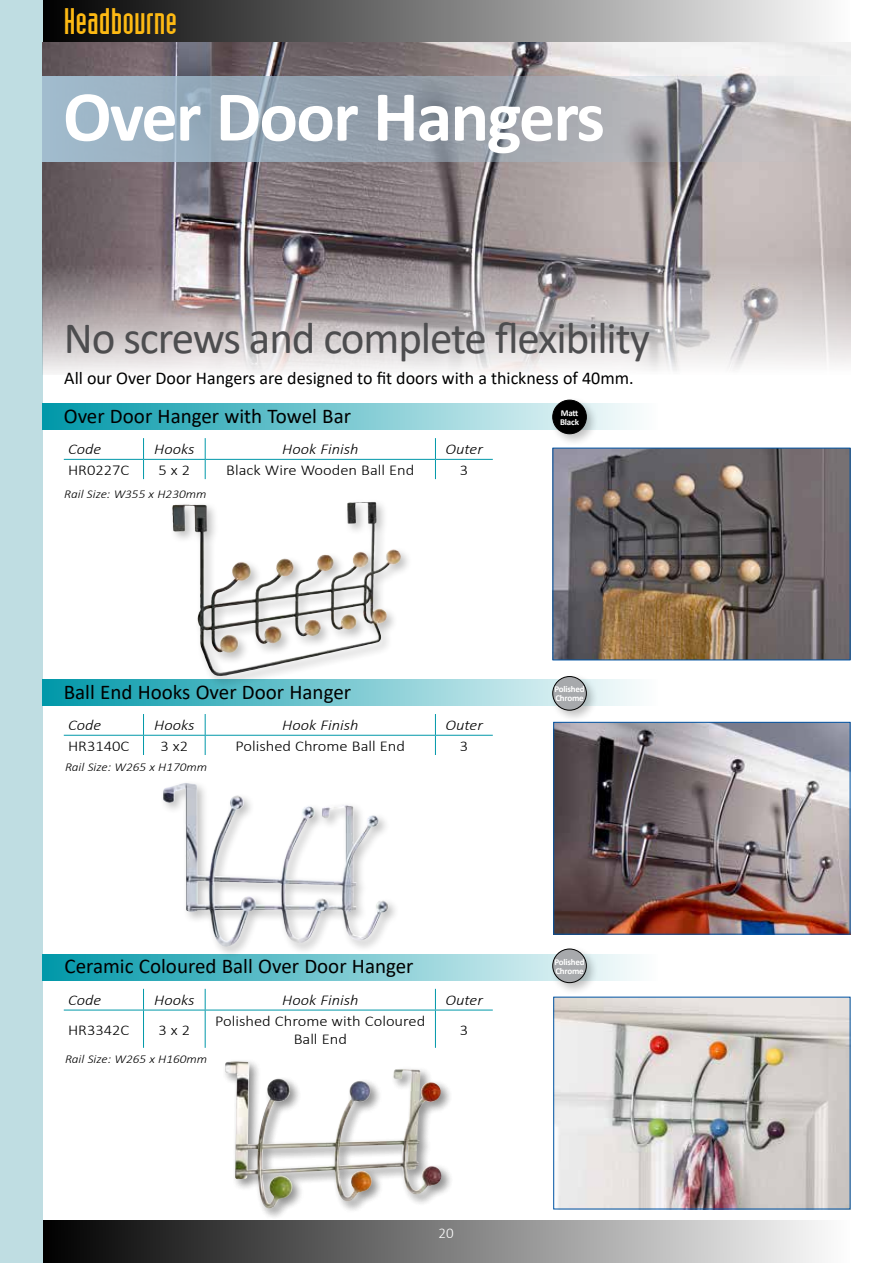
<style>
.page{position:relative;width:893px;height:1263px;background:#fff}
.page>*{position:absolute;margin:0;border:0;box-sizing:border-box;transform-origin:0 0}
.t1{font:700 72px "Calibri";letter-spacing:-.025em;color:#fff}
.t2{font:45px "Calibri";letter-spacing:-.025em;color:#4d4d4f}
.t3{font:36px "Industria Solid";color:#fdb913;scale:1.1 1}
.t4{font:21px "Calibri";color:#000}
.t5{font:18px "Calibri";color:#000}
.t6{font:300 15px/18px "Calibri";color:#000;text-align:center;scale:1.1 1}
.t7{font:italic 300 15px "Calibri";color:#000;scale:1.1 1}
.t8{font:300 15px "Calibri";color:#fff}
.t9{font:italic 300 12px "Calibri";color:#000;scale:1.1 1}
.t10{font:700 9px/9px "Calibri";letter-spacing:-.025em;color:#fff}
</style>
<div class="page">
<div style="left:0;top:1220px;width:850px;height:43px;background:linear-gradient(to right,#000,#fdfdfd)"></div>
<div style="left:0;top:0;width:850px;height:43px;background:linear-gradient(to right,#000,#fcfcfc)"></div>
<div style="left:0;top:0;width:43px;height:1263px;background:#bfdde2"></div>
<div style="left:43px;top:404px;width:615px;height:26px;background:linear-gradient(to right,#0098a9,#fdfefe)"></div>
<div style="left:43px;top:680px;width:615px;height:26px;background:linear-gradient(to right,#0098a9,#fdfefe)"></div>
<svg style="left:143px;top:438px;width:1px;height:41px"></svg>
<svg style="left:205px;top:438px;width:1px;height:41px"></svg>
<svg style="left:435px;top:438px;width:1px;height:41px"></svg>
<hr style="left:64px;top:459px;width:80px;height:1px;background:#0098a9">
<hr style="left:144px;top:459px;width:61px;height:1px;background:#0098a9">
<hr style="left:205px;top:459px;width:230px;height:1px;background:#0098a9">
<hr style="left:435px;top:459px;width:58px;height:1px;background:#0098a9">
<svg style="left:143px;top:714px;width:1px;height:41px"></svg>
<svg style="left:205px;top:714px;width:1px;height:41px"></svg>
<svg style="left:435px;top:714px;width:1px;height:41px"></svg>
<hr style="left:64px;top:735px;width:80px;height:1px;background:#0098a9">
<hr style="left:144px;top:735px;width:61px;height:1px;background:#0098a9">
<hr style="left:205px;top:735px;width:230px;height:1px;background:#0098a9">
<hr style="left:435px;top:735px;width:58px;height:1px;background:#0098a9">
<img style="left:555px;top:450px;width:293px;height:208px">
<div style="left:553px;top:448px;width:297px;height:212px;border:1px solid #0054a4"></div>
<img style="left:555px;top:724px;width:293px;height:208px">
<div style="left:553px;top:722px;width:297px;height:212px;border:1px solid #0054a4"></div>
<div style="left:43px;top:954px;width:615px;height:27px;background:linear-gradient(to right,#0098a9,#fdfefe)"></div>
<svg style="left:143px;top:989px;width:1px;height:21px"></svg>
<svg style="left:205px;top:989px;width:1px;height:21px"></svg>
<svg style="left:435px;top:989px;width:1px;height:21px"></svg>
<hr style="left:143px;top:1010px;width:1px;height:38px;background:#0098a9">
<hr style="left:205px;top:1010px;width:1px;height:38px;background:#0098a9">
<hr style="left:435px;top:1010px;width:1px;height:38px;background:#0098a9">
<hr style="left:64px;top:1010px;width:80px;height:1px;background:#0098a9">
<hr style="left:144px;top:1010px;width:61px;height:1px;background:#0098a9">
<hr style="left:205px;top:1010px;width:230px;height:1px;background:#0098a9">
<hr style="left:435px;top:1010px;width:58px;height:1px;background:#0098a9">
<img style="left:555px;top:999px;width:293px;height:208px">
<img style="left:43px;top:43px;width:807px;height:331px">
<svg style="left:43px;top:77px;width:807px;height:85px;background:#a1aab4"></svg>
<div style="left:222px;top:1058px;width:232px;height:162px;background:#000;opacity:.25"></div>
<img style="left:225px;top:1061px;width:216px;height:147px">
<div style="left:169px;top:498px;width:244px;height:190px;background:#000;opacity:.25"></div>
<img style="left:262px;top:502px;width:110px;height:96px">
<div style="left:160px;top:779px;width:241px;height:180px;background:#000;opacity:.25"></div>
<img style="left:163px;top:784px;width:225px;height:164px">
<div style="left:549px;top:397px;width:50px;height:49px;background:#000;opacity:.25"></div>
<div style="left:553px;top:400px;width:33px;height:34px;background:#000;border-radius:50%"></div>
<div style="left:553px;top:400px;width:34px;height:34px;border:1px solid #000;border-radius:50%"></div>
<div style="left:549px;top:673px;width:50px;height:50px;background:#000;opacity:.25"></div>
<div style="left:553px;top:676px;width:33px;height:34px;background:#a7a9ac;border-radius:50%"></div>
<div style="left:553px;top:676px;width:34px;height:34px;border:1px solid #000;border-radius:50%"></div>
<div style="left:549px;top:946px;width:50px;height:49px;background:#000;opacity:.25"></div>
<div style="left:553px;top:949px;width:33px;height:34px;background:#a7a9ac;border-radius:50%"></div>
<div style="left:553px;top:949px;width:34px;height:34px;border:1px solid #000;border-radius:50%"></div>
<h3 class="t3" style="left:64px;top:2px;width:105px">Headbourne</h3>
<h1 class="t1" style="left:63px;top:66px;width:543px">Over Door Hangers</h1>
<h2 class="t2" style="left:64px;top:306px;width:588px">No screws and complete flexibility</h2>
<p class="t5" style="left:64px;top:365px;width:571px">All our Over Door Hangers are designed to fit doors with a thickness of 40mm.</p>
<p class="t10" style="left:560px;top:408px;width:20px">Matt<br>Black</p>
<h3 class="t4" style="left:64px;top:401px;width:289px">Over Door Hanger with Towel Bar</h3>
<p class="t7" style="left:68px;top:440px;width:32px">Code</p>
<p class="t7" style="left:154px;top:440px;width:38px">Hooks</p>
<p class="t7" style="left:282px;top:440px;width:71px">Hook Finish</p>
<p class="t7" style="left:445px;top:440px;width:36px">Outer</p>
<p class="t6" style="left:68px;top:461px;width:57px">HR0227C</p>
<p class="t6" style="left:158px;top:461px;width:30px">5 x 2</p>
<p class="t6" style="left:226px;top:461px;width:173px">Black Wire Wooden Ball End</p>
<p class="t6" style="left:460px;top:461px;width:9px">3</p>
<p class="t9" style="left:64px;top:486px;width:131px">Rail Size: W355 x H230mm</p>
<h3 class="t4" style="left:64px;top:677px;width:289px">Ball End Hooks Over Door Hanger</h3>
<p class="t7" style="left:68px;top:716px;width:32px">Code</p>
<p class="t7" style="left:154px;top:716px;width:38px">Hooks</p>
<p class="t7" style="left:282px;top:716px;width:71px">Hook Finish</p>
<p class="t7" style="left:445px;top:716px;width:36px">Outer</p>
<p class="t6" style="left:68px;top:737px;width:57px">HR3140C</p>
<p class="t6" style="left:160px;top:737px;width:27px">3 x2</p>
<p class="t6" style="left:236px;top:737px;width:156px">Polished Chrome Ball End</p>
<p class="t6" style="left:460px;top:737px;width:9px">3</p>
<p class="t9" style="left:65px;top:759px;width:131px">Rail Size: W265 x H170mm</p>
<p class="t10" style="left:554px;top:685px;width:32px">Polished<br>Chrome</p>
<h3 class="t4" style="left:65px;top:952px;width:351px">Ceramic Coloured Ball Over Door Hanger</h3>
<p class="t7" style="left:68px;top:991px;width:32px">Code</p>
<p class="t7" style="left:154px;top:991px;width:38px">Hooks</p>
<p class="t7" style="left:282px;top:991px;width:71px">Hook Finish</p>
<p class="t7" style="left:445px;top:991px;width:36px">Outer</p>
<p class="t6" style="left:68px;top:1020px;width:57px">HR3342C</p>
<p class="t6" style="left:158px;top:1020px;width:30px">3 x 2</p>
<p class="t6" style="left:215px;top:1011px;width:192px">Polished Chrome with Coloured<br>Ball End</p>
<p class="t6" style="left:460px;top:1020px;width:9px">3</p>
<p class="t9" style="left:65px;top:1051px;width:131px">Rail Size: W265 x H160mm</p>
<p class="t8" style="left:438px;top:1223px;width:17px">20</p>
<p class="t10" style="left:554px;top:957px;width:32px">Polished<br>Chrome</p>
</div>
